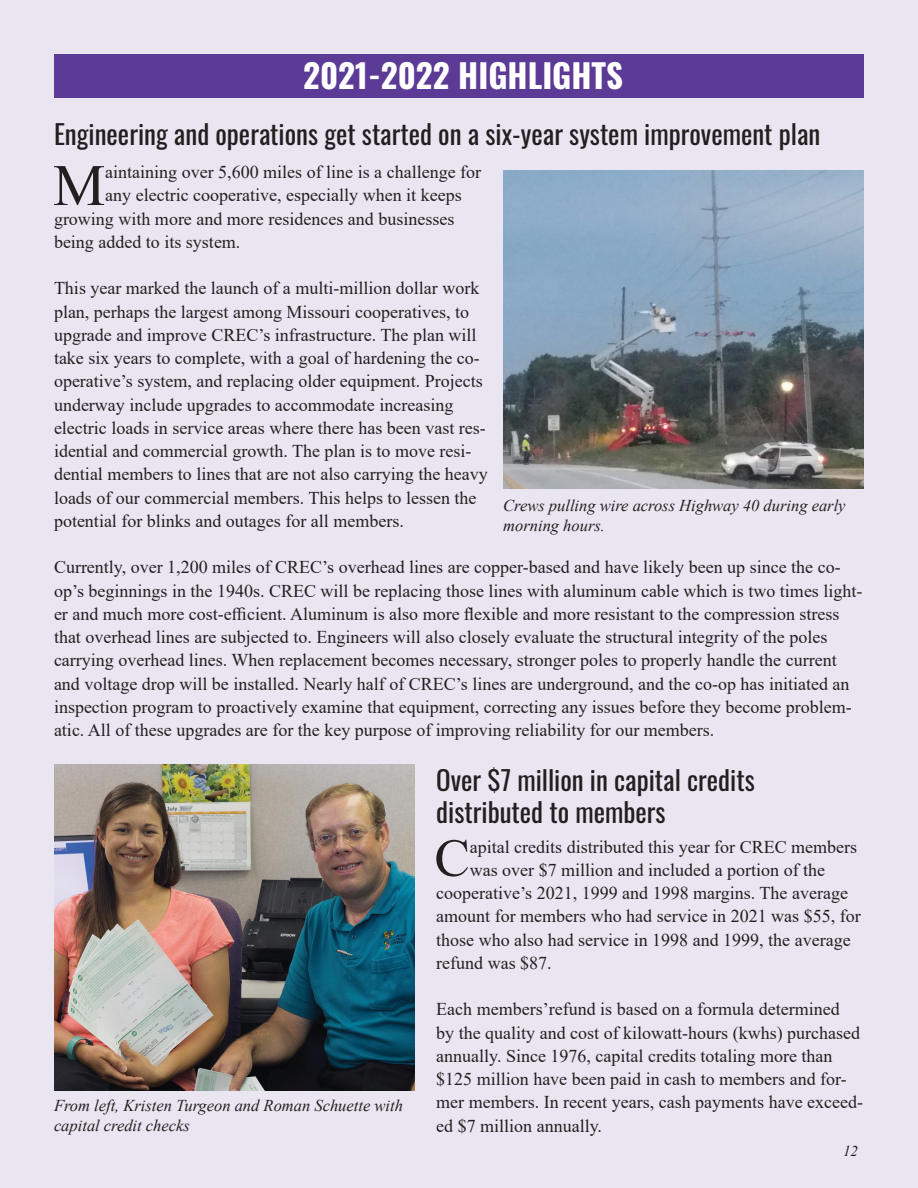
<style>
.page{position:relative;width:918px;height:1188px;background:#e9e6f2}
.page>*{position:absolute;margin:0;border:0;box-sizing:border-box;transform-origin:0 0}
.t1{font:58.8px "Times New Roman";color:#231f20}
.t2{font:53.1px "Times New Roman";color:#231f20}
.t3{font:700 33px "Oswald";color:#fff}
.t4{font:27px/32.4px "Oswald";color:#231f20}
.t5{font:18px/23.2px "Times New Roman";color:#231f20}
.t6{font:italic 16.5px/19.8px "Times New Roman";color:#231f20}
.t7{font:italic 15px "Times New Roman";color:#231f20}
</style>
<div class="page">
<div style="left:54px;top:54px;width:810px;height:43px;background:#5c3b97"></div>
<img style="left:503px;top:171px;width:361px;height:318px">
<img style="left:54px;top:765px;width:361px;height:326px">
<p class="t3" style="left:303px;top:58px;width:322px">2021-2022 HIGHLIGHTS</p>
<p class="t4" style="left:54px;top:115px;width:768px">Engineering and operations get started on a six-year system improvement plan</p>
<p class="t1" style="left:53px;top:144px;width:54px">M</p>
<p class="t5" style="left:105px;top:160px;width:377px">aintaining over 5,600 miles of line is a challenge for</p>
<p class="t5" style="left:105px;top:183px;width:358px">any electric cooperative, especially when it keeps</p>
<p class="t5" style="left:54px;top:206px;width:402px">growing with more and more residences and businesses</p>
<p class="t5" style="left:54px;top:230px;width:188px">being added to its system.</p>
<p class="t5" style="left:54px;top:276px;width:435px">This year marked the launch of a multi-million dollar work plan, perhaps the largest among Missouri cooperatives, to upgrade and improve CREC’s infrastructure. The plan will take six years to complete, with a goal of hardening the co&shy;operative’s system, and replacing older equipment. Projects underway include upgrades to accommodate increasing electric loads in service areas where there has been vast res&shy;idential and commercial growth. The plan is to move resi&shy;dential members to lines that are not also carrying the heavy loads of our commercial members. This helps to lessen the potential for blinks and outages for all members.</p>
<p class="t5" style="left:54px;top:555px;width:810px">Currently, over 1,200 miles of CREC’s overhead lines are copper-based and have likely been up since the co&shy;op’s beginnings in the 1940s. CREC will be replacing those lines with aluminum cable which is two times light&shy;er and much more cost-efficient. Aluminum is also more flexible and more resistant to the compression stress that overhead lines are subjected to. Engineers will also closely evaluate the structural integrity of the poles carrying overhead lines. When replacement becomes necessary, stronger poles to properly handle the current and voltage drop will be installed. Nearly half of CREC’s lines are underground, and the co-op has initiated an inspection program to proactively examine that equipment, correcting any issues before they become problem&shy;atic. All of these upgrades are for the key purpose of improving reliability for our members.</p>
<p class="t4" style="left:436px;top:761px;width:320px">Over $7 million in capital credits distributed to members</p>
<p class="t2" style="left:434px;top:821px;width:37px">C</p>
<p class="t5" style="left:470px;top:834px;width:389px">apital credits distributed this year for CREC members</p>
<p class="t6" style="left:503px;top:495px;width:344px">Crews pulling wire across Highway 40 during early morning hours.</p>
<p class="t5" style="left:470px;top:858px;width:357px">was over $7 million and included a portion of the</p>
<p class="t5" style="left:436px;top:881px;width:413px">cooperative’s 2021, 1999 and 1998 margins. The average</p>
<p class="t5" style="left:436px;top:904px;width:426px">amount for members who had service in 2021 was $55, for</p>
<p class="t5" style="left:436px;top:927px;width:416px">those who also had service in 1998 and 1999, the average</p>
<p class="t5" style="left:436px;top:951px;width:117px">refund was $87.</p>
<p class="t5" style="left:436px;top:997px;width:428px">Each members’refund is based on a formula determined<br>by the quality and cost of kilowatt-hours (kwhs) purchased annually. Since 1976, capital credits totaling more than $125 million have been paid in cash to members and for&shy;mer members. In recent years, cash payments have exceed&shy;ed $7 million annually.</p>
<p class="t6" style="left:54px;top:1095px;width:350px">From left, Kristen Turgeon and Roman Schuette with capital credit checks</p>
<p class="t7" style="left:843px;top:1141px;width:16px">12</p>
</div>
